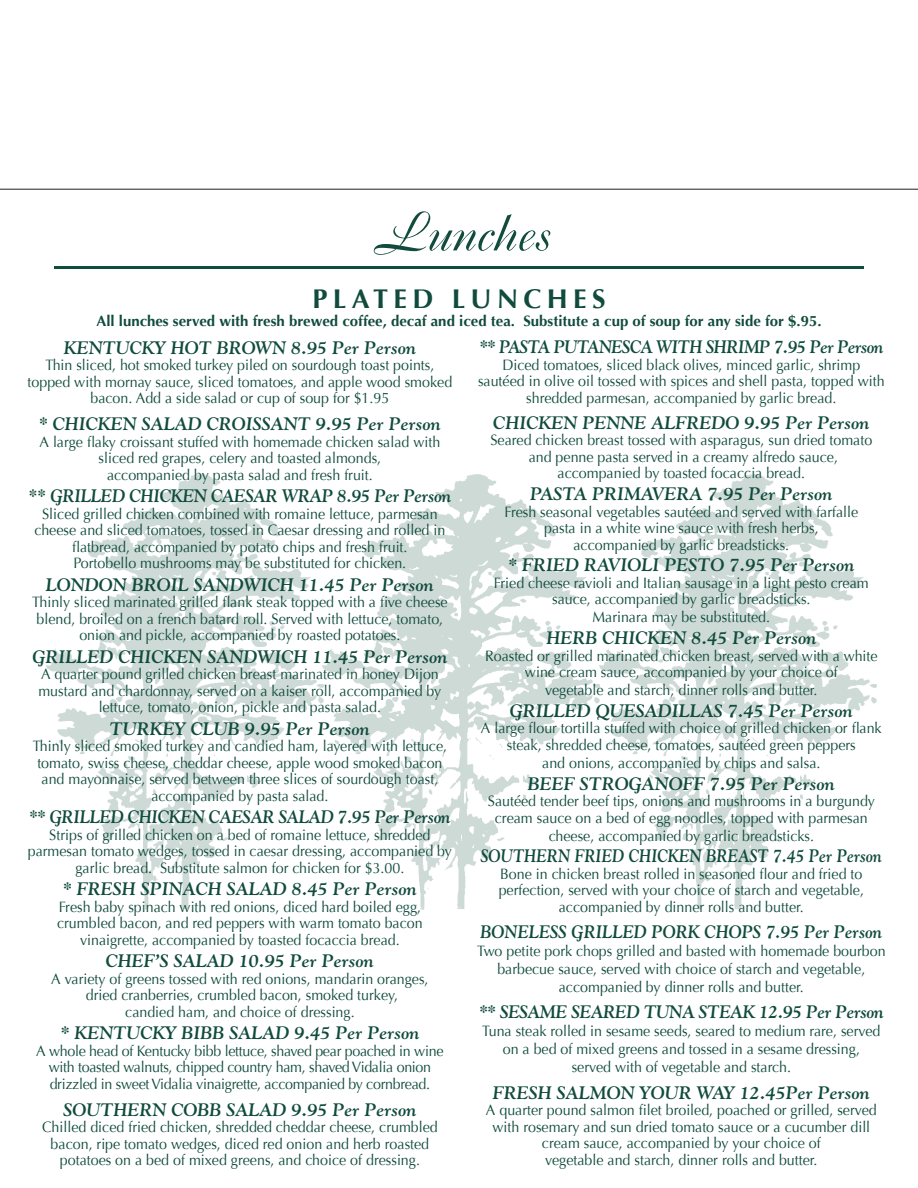
<style>
.page{position:relative;width:918px;height:1188px;background:#fff}
.page>*{position:absolute;margin:0;border:0;box-sizing:border-box;transform-origin:0 0}
.t1{font:54px "Boulevard";color:#104b3c}
.t2{font:700 27px "Optima";letter-spacing:.2em;color:#104b3c}
.t3{font:italic 700 18px "Goudy Std";color:#104b3c}
.t4{font:italic 700 18px "Goudy Std";letter-spacing:-.02em;color:#104b3c;scale:.94 1}
.t5{font:italic 700 18px "Goudy Std";letter-spacing:-.02em;color:#104b3c;scale:.95 1}
.t6{font:italic 700 18px "Goudy Std";letter-spacing:-.03em;color:#104b3c;scale:.93 1}
.t7{font:italic 700 18px "Goudy Std";color:#104b3c;scale:.87 1}
.t8{font:italic 700 18px "Goudy Std";color:#104b3c;scale:.93 1}
.t9{font:italic 700 18px "Goudy Std";letter-spacing:-.02em;color:#104b3c;scale:.96 1}
.t10{font:15px/16.5px "Optima";color:#104b3c;text-align:center;scale:.95 1}
.t11{font:15px/16.5px "Optima";letter-spacing:-.02em;color:#104b3c;text-align:center;scale:.95 1}
.t12{font:700 15px "Optima";color:#104b3c}
</style>
<div class="page">
<img style="left:47px;top:474px;width:275px;height:435px">
<img style="left:322px;top:474px;width:555px;height:435px">
<hr style="left:54px;top:266px;width:810px;height:3px;background:#104b3c">
<hr style="left:0;top:189px;width:918px;height:1px;background:#231f20">
<h1 class="t1" style="left:372px;top:197px;width:179px">Lunches</h1>
<h2 class="t2" style="left:312px;top:283px;width:295px">PLATED LUNCHES</h2>
<p class="t12" style="left:96px;top:312px;width:727px">All lunches served with fresh brewed coffee, decaf and iced tea. Substitute a cup of soup for any side for $.95.</p>
<p class="t3" style="left:64px;top:336px;width:354px">KENTUCKY HOT BROWN 8.95 PER PERSON</p>
<p class="t10" style="left:28px;top:357px;width:449px">Thin sliced, hot smoked turkey piled on sourdough toast points, topped with mornay sauce, sliced tomatoes, and apple wood smoked bacon. Add a side salad or cup of soup for $1.95</p>
<p class="t3" style="left:39px;top:413px;width:60px">* CHICKE</p>
<p class="t3" style="left:123px;top:413px;width:320px">N SALAD CROISSANT 9.95 PER PERSON</p>
<p class="t10" style="left:40px;top:434px;width:423px">A large flaky croissant stuffed with homemade chicken salad with sliced red grapes, celery and toasted almonds,<br>accompanied by pasta salad and fresh fruit.</p>
<p class="t5" style="left:29px;top:485px;width:151px">** GRILLED CHICKE</p>
<p class="t5" style="left:194px;top:485px;width:273px">N CAESAR WRAP 8.95 PER PERSON</p>
<p class="t10" style="left:35px;top:506px;width:434px">Sliced grilled chicken combined with romaine lettuce, parmesan cheese and sliced tomatoes, tossed in Caesar dressing and rolled in flatbread, accompanied by potato chips and fresh fruit.<br>Portobello mushrooms may be substituted for chicken.</p>
<p class="t3" style="left:46px;top:573px;width:390px">LONDON BROIL SANDWICH 11.45 PER PERSON</p>
<p class="t10" style="left:32px;top:594px;width:439px">Thinly sliced marinated grilled flank steak topped with a five cheese blend, broiled on a french batard roll. Served with lettuce, tomato, onion and pickle, accompanied by roasted potatoes.</p>
<p class="t3" style="left:32px;top:645px;width:132px">GRILLED CHICKE</p>
<p class="t3" style="left:188px;top:645px;width:261px">N SANDWICH 11.45 PER PERSON</p>
<p class="t10" style="left:38px;top:666px;width:426px">A quarter pound grilled chicken breast marinated in honey Dijon mustard and chardonnay, served on a kaiser roll, accompanied by lettuce, tomato, onion, pickle and pasta salad.</p>
<p class="t3" style="left:110px;top:717px;width:262px">TURKEY CLUB 9.95 PER PERSON</p>
<p class="t10" style="left:33px;top:738px;width:438px">Thinly sliced smoked turkey and candied ham, layered with lettuce, tomato, swiss cheese, cheddar cheese, apple wood smoked bacon and mayonnaise, served between three slices of sourdough toast, accompanied by pasta salad.</p>
<p class="t4" style="left:29px;top:806px;width:150px">** GRILLED CHICKE</p>
<p class="t4" style="left:192px;top:806px;width:277px">N CAESAR SALAD 7.95 PER PERSON</p>
<p class="t10" style="left:28px;top:827px;width:448px">Strips of grilled chicken on a bed of romaine lettuce, shredded parmesan tomato wedges, tossed in caesar dressing, accompanied by garlic bread. Substitute salmon for chicken for $3.00.</p>
<p class="t3" style="left:63px;top:878px;width:112px">* FRESH SPINA</p>
<p class="t3" style="left:196px;top:878px;width:223px">CH SALAD 8.45 PER PERSON</p>
<p class="t10" style="left:57px;top:899px;width:386px">Fresh baby spinach with red onions, diced hard boiled egg, crumbled bacon, and red peppers with warm tomato bacon vinaigrette, accompanied by toasted focaccia bread.</p>
<p class="t3" style="left:106px;top:950px;width:270px">CHEF’S SALAD 10.95 PER PERSON</p>
<p class="t10" style="left:51px;top:971px;width:399px">A variety of greens tossed with red onions, mandarin oranges, dried cranberries, crumbled bacon, smoked turkey,<br>candied ham, and choice of dressing.</p>
<p class="t3" style="left:60px;top:1022px;width:361px">* KENTUCKY BIBB SALAD 9.45 PER PERSON</p>
<p class="t11" style="left:36px;top:1043px;width:430px">A whole head of Kentucky bibb lettuce, shaved pear poached in wine with toasted walnuts, chipped country ham, shaved vidalia onion drizzled in sweet Vidalia vinaigrette, accompanied by cornbread.</p>
<p class="t3" style="left:63px;top:1098px;width:355px">SOUTHERN COBB SALAD 9.95 PER PERSON</p>
<p class="t10" style="left:42px;top:1119px;width:418px">Chilled diced fried chicken, shredded cheddar cheese, crumbled bacon, ripe tomato wedges, diced red onion and herb roasted potatoes on a bed of mixed greens, and choice of dressing.</p>
<p class="t6" style="left:479px;top:336px;width:436px">** PASTA PUTANESCA WITH SHRIMP 7.95 PER PERSON</p>
<p class="t10" style="left:478px;top:356px;width:430px">Diced tomatoes, sliced black olives, minced garlic, shrimp sautéed in olive oil tossed with spices and shell pasta, topped with shredded parmesan, accompanied by garlic bread.</p>
<p class="t3" style="left:493px;top:411px;width:46px">CHICKE</p>
<p class="t3" style="left:563px;top:411px;width:308px">N PENNE ALFREDO 9.95 PER PERSON</p>
<p class="t10" style="left:490px;top:432px;width:403px">Seared chicken breast tossed with asparagus, sun dried tomato and penne pasta served in a creamy alfredo sauce, accompanied by toasted focaccia bread.</p>
<p class="t3" style="left:530px;top:483px;width:304px">PASTA PRIMAVERA 7.95 PER PERSON</p>
<p class="t10" style="left:504px;top:503px;width:374px">Fresh seasonal vegetables sautéed and served with farfalle pasta in a white wine sauce with fresh herbs, accompanied by garlic breadsticks.</p>
<p class="t3" style="left:508px;top:554px;width:348px">* FRIED RAVIOLI PESTO 7.95 PER PERSON</p>
<p class="t10" style="left:494px;top:575px;width:396px">Fried cheese ravioli and Italian sausage in a light pesto cream sauce, accompanied by garlic breadsticks.</p>
<p class="t10" style="left:593px;top:609px;width:188px">Marinara may be substituted.</p>
<p class="t3" style="left:546px;top:627px;width:102px">HERB CHICKE</p>
<p class="t3" style="left:672px;top:627px;width:146px">N 8.45 PER PERSON</p>
<p class="t10" style="left:485px;top:647px;width:415px">Roasted or grilled marinated chicken breast, served with a white wine cream sauce, accompanied by your choice of</p>
<p class="t10" style="left:545px;top:682px;width:288px">vegetable and starch, dinner rolls and butter.</p>
<p class="t3" style="left:510px;top:699px;width:345px">GRILLED QUESADILLAS 7.45 PER PERSON</p>
<p class="t10" style="left:481px;top:720px;width:423px">A large flour tortilla stuffed with choice of grilled chicken or flank steak, shredded cheese, tomatoes, sautéed green peppers</p>
<p class="t10" style="left:542px;top:755px;width:294px">and onions, accompanied by chips and salsa.</p>
<p class="t3" style="left:528px;top:772px;width:25px">BEEF</p>
<p class="t3" style="left:580px;top:772px;width:257px">STROGANOFF 7.95 PER PERSON</p>
<p class="t10" style="left:488px;top:793px;width:409px">Sautéed tender beef tips, onions and mushrooms in a burgundy cream sauce on a bed of egg noodles, topped with parmesan</p>
<p class="t10" style="left:549px;top:827px;width:281px">cheese, accompanied by garlic breadsticks.</p>
<p class="t7" style="left:481px;top:845px;width:463px">SOUTHERN FRIED CHICKEN BREAST 7.45 PER PERSON</p>
<p class="t10" style="left:499px;top:866px;width:386px">Bone in chicken breast rolled in seasoned flour and fried to perfection, served with your choice of starch and vegetable, accompanied by dinner rolls and butter.</p>
<p class="t8" style="left:480px;top:921px;width:434px">BONELESS GRILLED PORK CHOPS 7.95 PER PERSON</p>
<p class="t10" style="left:477px;top:942px;width:432px;line-height:18px">Two petite pork chops grilled and basted with homemade bourbon barbecue sauce, served with choice of starch and vegetable, accompanied by dinner rolls and butter.</p>
<p class="t9" style="left:479px;top:1001px;width:423px">** SESAME SEARED TUNA STEAK 12.95 PER PERSON</p>
<p class="t10" style="left:482px;top:1022px;width:421px;line-height:18px">Tuna steak rolled in sesame seeds, seared to medium rare, served on a bed of mixed greens and tossed in a sesame dressing, served with of vegetable and starch.</p>
<p class="t3" style="left:493px;top:1081px;width:379px">FRESH SALMON YOUR WAY 12.45PER PERSON</p>
<p class="t10" style="left:486px;top:1102px;width:413px">A quarter pound salmon filet broiled, poached or grilled, served with rosemary and sun dried tomato sauce or a cucumber dill cream sauce, accompanied by your choice of<br>vegetable and starch, dinner rolls and butter.</p>
</div>
